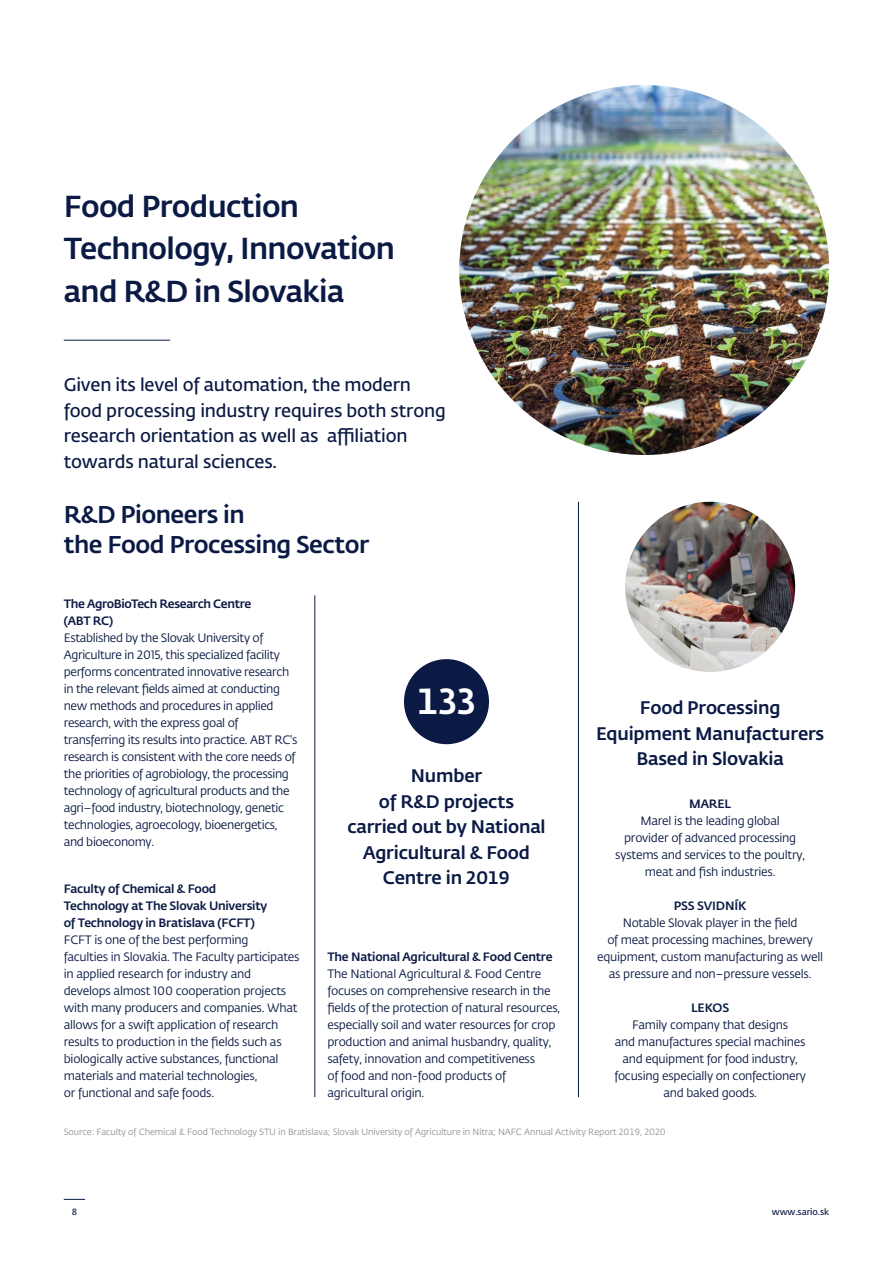
<style>
.page{position:relative;width:893px;height:1263px;background:#fff}
.page>*{position:absolute;margin:0;border:0;box-sizing:border-box;transform-origin:0 0}
.t1{font:500 36px "Fedra Sans Pro";color:#fff}
.t2{font:500 30px/42.5px "Fedra Sans Pro";letter-spacing:-.02em;color:#0b1a44}
.t3{font:500 24px/29.7px "Fedra Sans Pro";letter-spacing:-.02em;color:#0b1a44}
.t4{font:600 18px/25.5px "Fedra Sans Pro";letter-spacing:-.01em;color:#0b1a44}
.t5{font:500 18px/25.5px "Fedra Sans Pro";letter-spacing:-.01em;color:#0b1a44;text-align:center}
.t6{font:12px/17px "Fedra Sans Pro";letter-spacing:-.02em;color:#0b1a44}
.t7{font:500 12px/17px "Fedra Sans Pro";letter-spacing:-.02em;color:#0b1a44}
.t8{font:9px "Fedra Sans Pro";letter-spacing:-.01em;color:#939598}
.t9{font:600 9px "Fedra Sans Pro";letter-spacing:-.01em;color:#0b1a44}
</style>
<div class="page">
<svg style="left:64px;top:1199px;width:21px;height:1px"></svg>
<img style="left:459px;top:85px;width:370px;height:370px;border-radius:185px">
<hr style="left:64px;top:340px;width:106px;height:1px;background:#0b1a44">
<hr style="left:578px;top:502px;width:1px;height:595px;background:#0b1a44">
<hr style="left:315px;top:595px;width:1px;height:502px;background:#0b1a44">
<div style="left:404px;top:659px;width:85px;height:85px;background:#0b1a44;border-radius:50%"></div>
<img style="left:625px;top:502px;width:170px;height:170px;border-radius:85px">
<h2 class="t2" style="left:64px;top:183px;width:333px">Food Production<br>Technology, Innovation and R&amp;D in Slovakia</h2>
<h3 class="t4" style="left:64px;top:371px;width:383px">Given its level of automation, the modern food processing industry requires both strong research orientation as well as affiliation towards natural sciences.</h3>
<h3 class="t3" style="left:64px;top:498px;width:307px">R&amp;D Pioneers in<br>the Food Processing Sector</h3>
<p class="t7" style="left:64px;top:595px;width:189px">The AgroBioTech Research Centre (ABT RC)</p>
<p class="t6" style="left:64px;top:629px;width:235px">Established by the Slovak University of Agriculture in 2015, this specialized facility performs concentrated innovative research in the relevant fields aimed at conducting new methods and procedures in applied research, with the express goal of transferring its results into practice. ABT RC's research is consistent with the core needs of the priorities of agrobiology, the processing technology of agricultural products and the agri–food industry, biotechnology, genetic technologies, agroecology, bioenergetics, and bioeconomy.</p>
<p class="t7" style="left:64px;top:879px;width:205px">Faculty of Chemical &amp; Food<br>Technology at The Slovak University of Technology in Bratislava (FCFT)</p>
<p class="t6" style="left:64px;top:931px;width:237px">FCFT is one of the best performing<br>faculties in Slovakia. The Faculty participates in applied research for industry and develops almost 100 cooperation projects with many producers and companies. What allows for a swift application of research results to production in the fields such as biologically active substances, functional materials and material technologies,<br>or functional and safe foods.</p>
<h1 class="t1" style="left:417px;top:674px;width:60px">133</h1>
<h3 class="t5" style="left:596px;top:694px;width:230px">Food Processing<br>Equipment Manufacturers<br>Based in Slovakia</h3>
<p class="t7" style="left:689px;top:794px;width:44px">MAREL</p>
<p class="t6" style="left:615px;top:812px;width:191px;text-align:center">Marel is the leading global<br>provider of advanced processing systems and services to the poultry, meat and fish industries.</p>
<p class="t7" style="left:674px;top:896px;width:74px">PSS SVIDNÍK</p>
<p class="t6" style="left:597px;top:914px;width:227px;text-align:center">Notable Slovak player in the field<br>of meat processing machines, brewery equipment, custom manufacturing as well as pressure and non–pressure vessels.</p>
<p class="t7" style="left:691px;top:998px;width:39px">LEKOS</p>
<p class="t6" style="left:614px;top:1016px;width:193px;text-align:center">Family company that designs<br>and manufactures special machines and equipment for food industry, focusing especially on confectionery and baked goods.</p>
<p class="t8" style="left:64px;top:1126px;width:604px">Source: Faculty of Chemical &amp; Food Technology STU in Bratislava; Slovak University of Agriculture in Nitra; NAFC Annual Activity Report 2019, 2020</p>
<h3 class="t5" style="left:347px;top:762px;width:200px">Number<br>of R&amp;D projects carried out by National<br>Agricultural &amp; Food<br>Centre in 2019</h3>
<p class="t7" style="left:327px;top:947px;width:227px">The National Agricultural &amp; Food Centre</p>
<p class="t6" style="left:327px;top:965px;width:234px">The National Agricultural &amp; Food Centre focuses on comprehensive research in the fields of the protection of natural resources, especially soil and water resources for crop production and animal husbandry, quality, safety, innovation and competitiveness<br>of food and non-food products of agricultural origin.</p>
<p class="t9" style="left:72px;top:1205px;width:7px">8</p>
<p class="t9" style="left:772px;top:1205px;width:59px">www.sario.sk</p>
</div>
